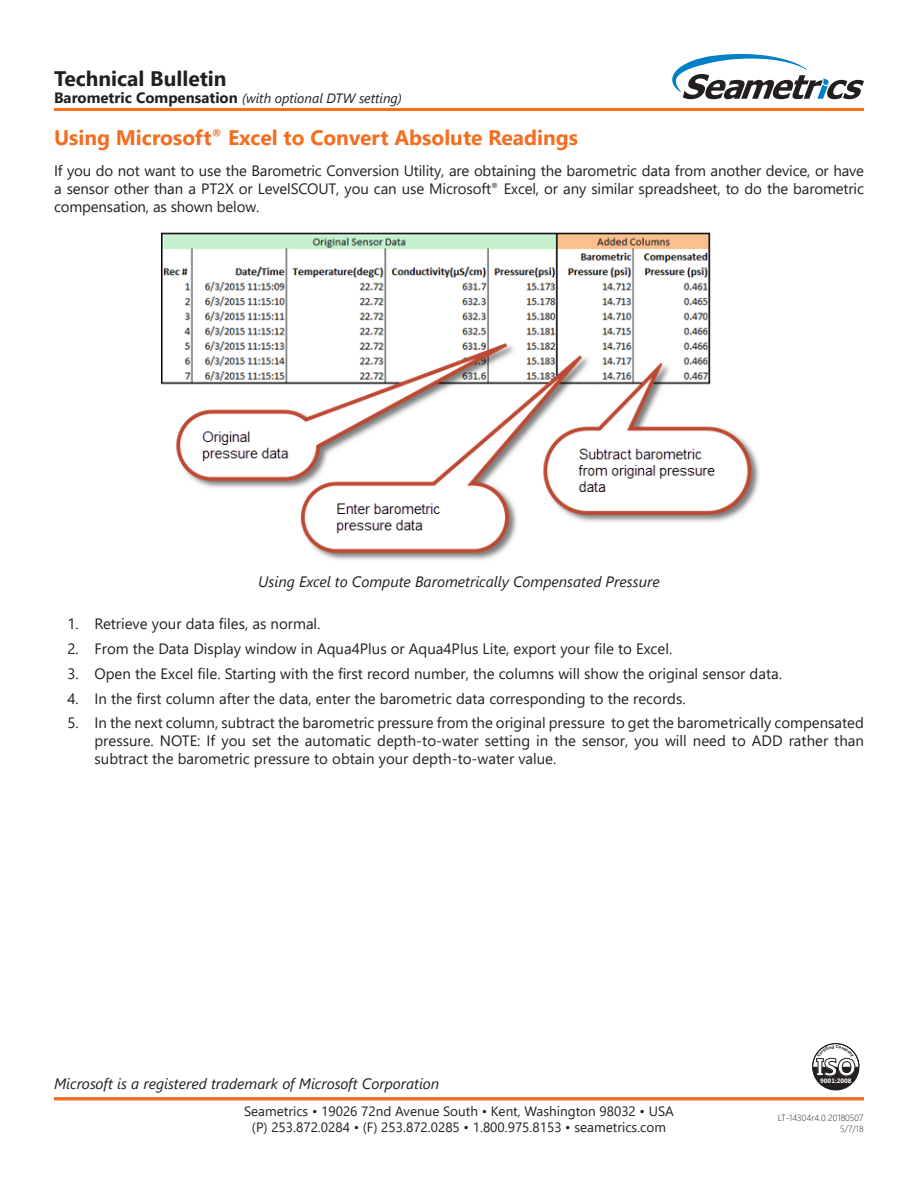
<style>
.page{position:relative;width:918px;height:1188px;background:#fff}
.page>*{position:absolute;margin:0;border:0;box-sizing:border-box;transform-origin:0 0}
.t1{font:700 24.3px "Segoe UI";color:#fff}
.Heading_1{font:700 21px "Segoe UI";color:#f36e21}
.t2{font:700 21px "Segoe UI";color:#231f20}
.Main_Text{font:15px/18px "Segoe UI";color:#231f20;text-align:justify}
.t3{font:italic 15px "Segoe UI";color:#231f20}
.t4{font:13.5px/16.2px "Segoe UI";color:#231f20;text-align:center}
.t5{font:italic 13.5px "Segoe UI";color:#231f20}
.t6{font:300 9px/10.5px "Segoe UI";color:#231f20;text-align:right}
.t7{font:700 6.45px "Segoe UI";color:#fff}
.s1{font-weight:700;font-style:normal;font-size:15px}
</style>
<div class="page">
<hr style="left:54px;top:1097px;width:810px;height:3px;background:#f36e21">
<svg style="left:672px;top:54px;width:192px;height:45px"></svg>
<hr style="left:54px;top:108px;width:810px;height:3px;background:#f36e21">
<img style="left:162px;top:232px;width:597px;height:328px">
<svg style="left:812px;top:1043px;width:47px;height:48px"></svg>
<h2 class="t2" style="left:54px;top:59px;width:174px">Technical Bulletin</h2>
<p class="t5" style="left:54px;top:87px;width:350px"><span class="s1">Barometric Compensation</span> (with optional DTW setting)</p>
<p class="Heading_1" style="left:54px;top:118px;width:526px">Using Microsoft<sup>®</sup> Excel to Convert Absolute Readings</p>
<p class="Main_Text" style="left:54px;top:161px;width:812px">If you do not want to use the Barometric Conversion Utility, are obtaining the barometric data from another device, or have a sensor other than a PT2X or LevelSCOUT, you can use Microsoft<sup>®</sup> Excel, or any similar spreadsheet, to do the barometric compensation, as shown below.</p>
<p class="t3" style="left:258px;top:569px;width:403px">Using Excel to Compute Barometrically Compensated Pressure</p>
<p class="Main_Text" style="left:68px;top:614px;width:255px">1. Retrieve your data files, as normal.</p>
<p class="Main_Text" style="left:68px;top:638px;width:606px">2. From the Data Display window in Aqua4Plus or Aqua4Plus Lite, export your file to Excel.</p>
<p class="Main_Text" style="left:68px;top:663px;width:716px">3. Open the Excel file. Starting with the first record number, the columns will show the original sensor data.</p>
<p class="Main_Text" style="left:68px;top:688px;width:620px">4. In the first column after the data, enter the barometric data corresponding to the records.</p>
<p class="Main_Text" style="left:94px;top:713px;width:771px;text-indent:-27px">5. In the next column, subtract the barometric pressure from the original pressure to get the barometrically compensated pressure. NOTE: If you set the automatic depth-to-water setting in the sensor, you will need to ADD rather than subtract the barometric pressure to obtain your depth-to-water value.</p>
<p class="t3" style="left:54px;top:1072px;width:387px">Microsoft is a registered trademark of Microsoft Corporation</p>
<p class="t4" style="left:244px;top:1102px;width:431px">Seametrics • 19026 72nd Avenue South • Kent, Washington 98032 • USA (P) 253.872.0284 • (F) 253.872.0285 • 1.800.975.8153 • seametrics.com</p>
<h1 class="t1" style="left:816px;top:1050px;width:41px">ISO</h1>
<p class="t7" style="left:820px;top:1076px;width:33px">9001:2008</p>
<p class="t6" style="left:778px;top:1112px;width:87px">LT-14304r4.0 20180507<br>5/7/18</p>
</div>
